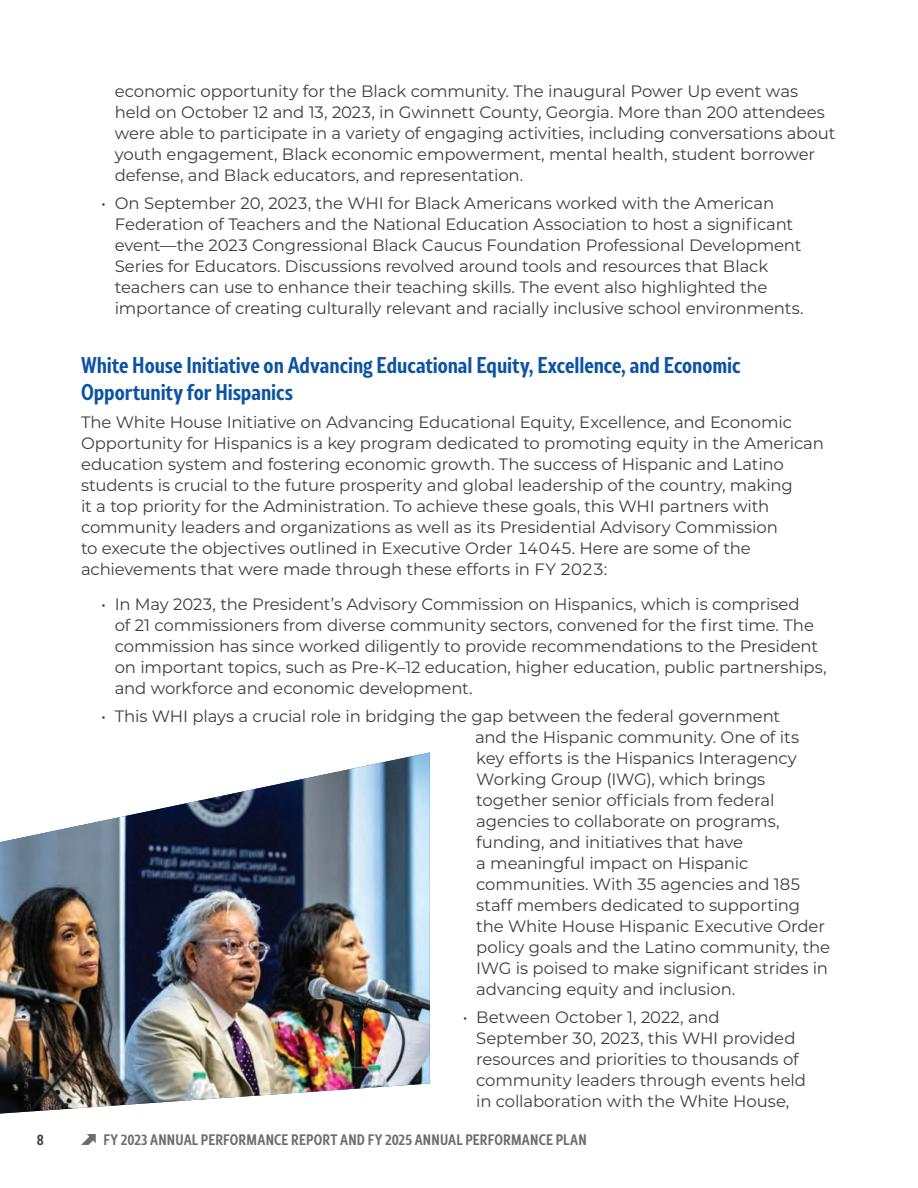
<style>
.page{position:relative;width:918px;height:1188px;background:#fff}
.page>*{position:absolute;margin:0;border:0;box-sizing:border-box;transform-origin:0 0}
.t1{font:700 22.5px/27px "Rival Sans Narrow";letter-spacing:-.005em;color:#0c53a2}
.t2{font:16.5px/21px "Montserrat";letter-spacing:-.01em;color:#3e3e3f}
.t3{font:700 15px "Rival Sans Narrow";letter-spacing:.015em;color:#6c6d70}
.t4{font:700 15px "Rival Sans Narrow";color:#3e3e3f}
</style>
<div class="page">
<svg style="left:81px;top:1134px;width:15px;height:11px"></svg>
<img style="left:0;top:752px;width:430px;height:362px">
<p class="t2" style="left:115px;top:80px;width:722px">economic opportunity for the Black community. The inaugural Power Up event was held on October 12 and 13, 2023, in Gwinnett County, Georgia. More than 200 attendees were able to participate in a variety of engaging activities, including conversations about youth engagement, Black economic empowerment, mental health, student borrower defense, and Black educators, and representation.</p>
<p class="t2" style="left:115px;top:192px;width:690px;text-indent:-13px">• On September 20, 2023, the WHI for Black Americans worked with the American Federation of Teachers and the National Education Association to host a significant event—the 2023 Congressional Black Caucus Foundation Professional Development Series for Educators. Discussions revolved around tools and resources that Black teachers can use to enhance their teaching skills. The event also highlighted the importance of creating culturally relevant and racially inclusive school environments.</p>
<h4 class="t1" style="left:81px;top:351px;width:661px">White House Initiative on Advancing Educational Equity, Excellence, and Economic<br>Opportunity for Hispanics</h4>
<p class="t2" style="left:81px;top:411px;width:744px">The White House Initiative on Advancing Educational Equity, Excellence, and Economic Opportunity for Hispanics is a key program dedicated to promoting equity in the American education system and fostering economic growth. The success of Hispanic and Latino students is crucial to the future prosperity and global leadership of the country, making<br>it a top priority for the Administration. To achieve these goals, this WHI partners with community leaders and organizations as well as its Presidential Advisory Commission<br>to execute the objectives outlined in Executive Order 14045. Here are some of the achievements that were made through these efforts in FY 2023:</p>
<p class="t2" style="left:115px;top:593px;width:713px;text-indent:-13px">• In May 2023, the President’s Advisory Commission on Hispanics, which is comprised<br>of 21 commissioners from diverse community sectors, convened for the first time. The commission has since worked diligently to provide recommendations to the President on important topics, such as Pre-K–12 education, higher education, public partnerships, and workforce and economic development.</p>
<p class="t2" style="left:475px;top:705px;width:357px;text-indent:-374px">• This WHI plays a crucial role in bridging the gap between the federal government<br>and the Hispanic community. One of its key efforts is the Hispanics Interagency Working Group (IWG), which brings together senior officials from federal agencies to collaborate on programs, funding, and initiatives that have<br>a meaningful impact on Hispanic communities. With 35 agencies and 185 staff members dedicated to supporting the White House Hispanic Executive Order policy goals and the Latino community, the IWG is poised to make significant strides in advancing equity and inclusion.</p>
<p class="t2" style="left:476px;top:1006px;width:331px;text-indent:-13px">• Between October 1, 2022, and September 30, 2023, this WHI provided resources and priorities to thousands of community leaders through events held in collaboration with the White House,</p>
<p class="t4" style="left:37px;top:1128px;width:9px">8</p>
<p class="t3" style="left:103px;top:1128px;width:485px">FY 2023 ANNUAL PERFORMANCE REPORT AND FY 2025 ANNUAL PERFORMANCE PLAN</p>
</div>
